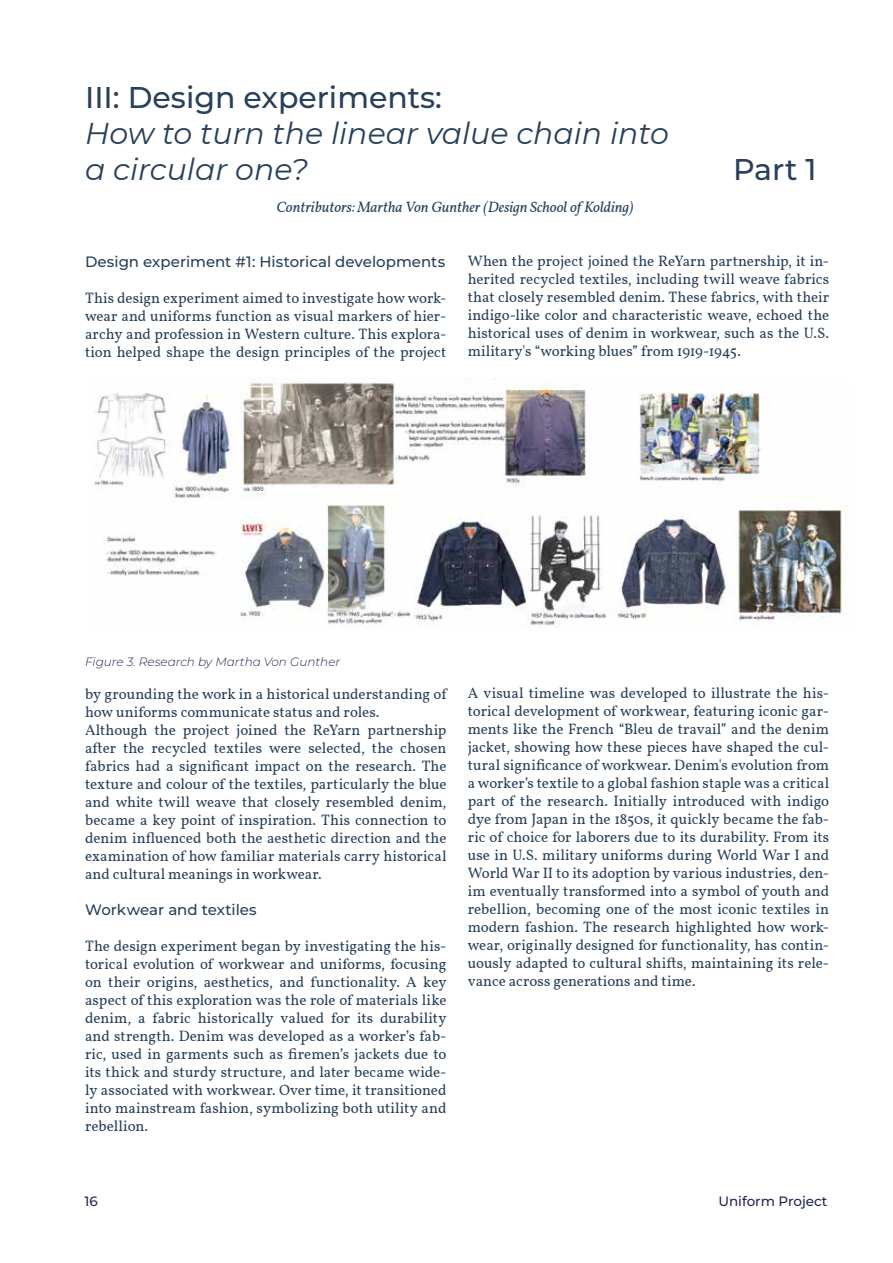
<style>
.page{position:relative;width:893px;height:1263px;background:#fff}
.page>*{position:absolute;margin:0;border:0;box-sizing:border-box;transform-origin:0 0}
.t1{font:italic 30px/36px "Montserrat";color:#284159}
.t2{font:100 30px "Montserrat";color:#284159}
.t3{font:15px/18px "Vollkorn";letter-spacing:.005em;color:#284159;text-align:justify}
.t4{font:100 15px "Montserrat";color:#284159}
.t5{font:italic 15px "Vollkorn";color:#284159}
.t6{font:100 13.5px "Montserrat";color:#232754}
.t7{font:italic 100 12px "Montserrat";color:#232754}
</style>
<div class="page">
<img style="left:94px;top:378px;width:752px;height:250px">
<h1 class="t2" style="left:85px;top:77px;width:359px">III: Design experiments:</h1>
<h1 class="t1" style="left:85px;top:114px;width:585px">How to turn the linear value chain into a circular one?</h1>
<p class="t5" style="left:276px;top:196px;width:359px">Contributors: Martha Von Gunther (Design School of Kolding)</p>
<h1 class="t2" style="left:733px;top:149px;width:85px">Part 1</h1>
<p class="t4" style="left:85px;top:251px;width:362px">Design experiment #1: Historical developments</p>
<p class="t3" style="left:85px;top:289px;width:363px">This design experiment aimed to investigate how work&shy;wear and uniforms function as visual markers of hier&shy;archy and profession in Western culture. This explora&shy;tion helped shape the design principles of the project</p>
<p class="t3" style="left:468px;top:253px;width:363px">When the project joined the ReYarn partnership, it in&shy;herited recycled textiles, including twill weave fabrics that closely resembled denim. These fabrics, with their indigo-like color and characteristic weave, echoed the historical uses of denim in workwear, such as the U.S. military's “working blues” from 1919-1945.</p>
<p class="t7" style="left:85px;top:654px;width:257px">Figure 3. Research by Martha Von Gunther</p>
<p class="t3" style="left:85px;top:685px;width:363px;text-align:left">by grounding the work in a historical understanding of how uniforms communicate status and roles.<br>Although the project joined the ReYarn partnership after the recycled textiles were selected, the chosen fabrics had a significant impact on the research. The texture and colour of the textiles, particularly the blue and white twill weave that closely resembled denim, became a key point of inspiration. This connection to denim influenced both the aesthetic direction and the examination of how familiar materials carry historical and cultural meanings in workwear.</p>
<p class="t4" style="left:85px;top:899px;width:173px">Workwear and textiles</p>
<p class="t3" style="left:85px;top:937px;width:363px">The design experiment began by investigating the his&shy;torical evolution of workwear and uniforms, focusing on their origins, aesthetics, and functionality. A key aspect of this exploration was the role of materials like denim, a fabric historically valued for its durability and strength. Denim was developed as a worker’s fab&shy;ric, used in garments such as firemen’s jackets due to its thick and sturdy structure, and later became wide&shy;ly associated with workwear. Over time, it transitioned into mainstream fashion, symbolizing both utility and rebellion.</p>
<p class="t3" style="left:468px;top:685px;width:363px">A visual timeline was developed to illustrate the his&shy;torical development of workwear, featuring iconic gar&shy;ments like the French “Bleu de travail” and the denim jacket, showing how these pieces have shaped the cul&shy;tural significance of workwear. Denim's evolution from a worker’s textile to a global fashion staple was a critical part of the research. Initially introduced with indigo dye from Japan in the 1850s, it quickly became the fab&shy;ric of choice for laborers due to its durability. From its use in U.S. military uniforms during World War I and World War II to its adoption by various industries, den&shy;im eventually transformed into a symbol of youth and rebellion, becoming one of the most iconic textiles in modern fashion. The research highlighted how work&shy;wear, originally designed for functionality, has contin&shy;uously adapted to cultural shifts, maintaining its rele&shy;vance across generations and time.</p>
<p class="t6" style="left:85px;top:1192px;width:15px">16</p>
<p class="t6" style="left:718px;top:1192px;width:111px">Uniform Project</p>
</div>
